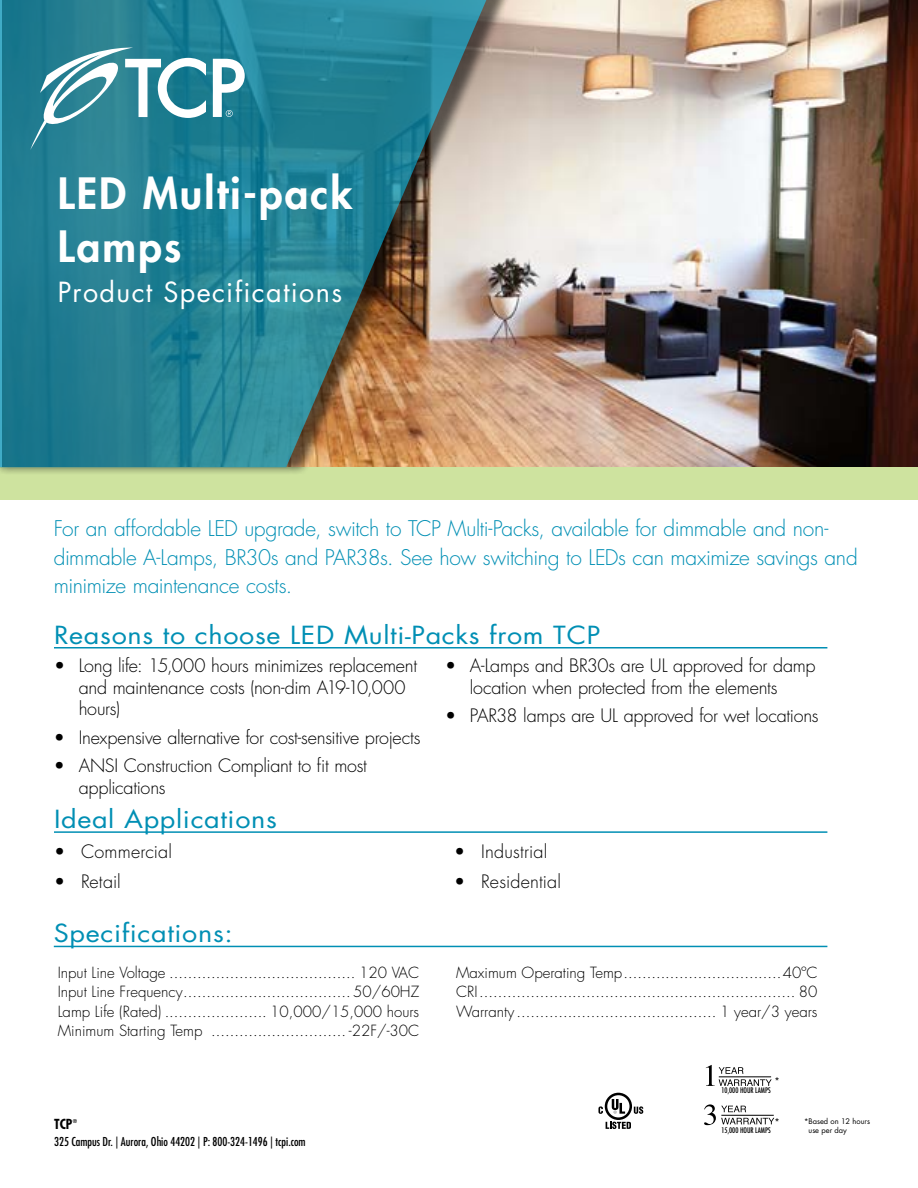
<style>
.page{position:relative;width:918px;height:1188px;background:#fff}
.page>*{position:absolute;margin:0;border:0;box-sizing:border-box;transform-origin:0 0}
.t1{font:800 42px/52.5px "Futura Std";letter-spacing:.05em;color:#fff}
.t2{font:27px "Futura Std";letter-spacing:.05em;color:#fff}
.t3{font:24.3px "Futura Std";letter-spacing:.025em;color:#008fb4;scale:1.11 1}
.t4{font:300 21px/28.5px "Futura Std";letter-spacing:-.015em;color:#008fb4}
.t5{font:300 18px/21.6px "Futura Std";letter-spacing:-.01em;color:#000}
.t6{font:300 18px "Futura Std";letter-spacing:.01em;color:#000}
.t7{font:300 15px/19.5px "Futura Std";color:#000;text-align:justify}
.t8{font:700 condensed 13.5px "Futura Std";color:#000}
.t9{font:condensed 12px "Futura Std";color:#000}
.t10{font:9px "Futura Std";color:#000}
.t11{font:condensed 7.5px "Futura Std";color:#000}
.t12{font:7.5px/9px "Futura Std";color:#000}
.t13{font:700 condensed 5.25px "Futura Std";color:#000}
</style>
<div class="page">
<img style="left:514px;top:0;width:404px;height:467px">
<div style="left:0;top:467px;width:918px;height:33px;background:#cee39f"></div>
<hr style="left:54px;top:647px;width:773px;height:2px;background:#008fb4">
<hr style="left:54px;top:831px;width:773px;height:2px;background:#008fb4">
<svg style="left:598px;top:1093px;width:45px;height:36px"></svg>
<hr style="left:54px;top:946px;width:773px;height:1px;background:#008fb4">
<div style="left:0;top:0;width:514px;height:475px;background:#000;opacity:.75"></div>
<svg style="left:0;top:0;width:492px;height:467px;background:#44858d"></svg>
<svg style="left:30px;top:48px;width:176px;height:102px"></svg>
<svg style="left:213px;top:59px;width:32px;height:58px"></svg>
<svg style="left:706px;top:1065px;width:66px;height:21px"></svg>
<svg style="left:704px;top:1104px;width:70px;height:21px"></svg>
<h1 class="t1" style="left:58px;top:167px;width:296px">LED Multi-pack<br>Lamps</h1>
<h2 class="t2" style="left:58px;top:275px;width:286px">Product Specifications</h2>
<h3 class="t4" style="left:54px;top:515px;width:805px">For an affordable LED upgrade, switch to TCP Multi-Packs, available for dimmable and non&shy;dimmable A-Lamps, BR30s and PAR38s. See how switching to LEDs can maximize savings and minimize maintenance costs.</h3>
<h3 class="t3" style="left:54px;top:619px;width:494px">Reasons to choose LED Multi-Packs from TCP</h3>
<p class="t5" style="left:79px;top:655px;width:340px;text-indent:-25px">• Long life: 15,000 hours minimizes replacement and maintenance costs (non-dim A19-10,000 hours)</p>
<p class="t5" style="left:54px;top:727px;width:368px">• Inexpensive alternative for cost-sensitive projects</p>
<p class="t5" style="left:79px;top:755px;width:290px;text-indent:-25px">• ANSI Construction Compliant to fit most applications</p>
<p class="t5" style="left:470px;top:655px;width:347px;text-indent:-25px">• A-Lamps and BR30s are UL approved for damp location when protected from the elements</p>
<p class="t5" style="left:445px;top:705px;width:375px">• PAR38 lamps are UL approved for wet locations</p>
<h3 class="t3" style="left:54px;top:804px;width:202px">Ideal Applications</h3>
<p class="t5" style="left:54px;top:841px;width:119px">• Commercial</p>
<p class="t5" style="left:54px;top:871px;width:68px">• Retail</p>
<h3 class="t3" style="left:54px;top:918px;width:163px">Specifications:</h3>
<p class="t6" style="left:454px;top:841px;width:95px">• Industrial</p>
<p class="t5" style="left:454px;top:871px;width:108px">• Residential</p>
<p class="t7" style="left:58px;top:963px;width:363px">Input Line Voltage ........................................ 120 VAC Input Line Frequency.................................... 50/60HZ Lamp Life (Rated) ...................... 10,000/15,000 hours Minimum Starting Temp ............................. -22F/-30C</p>
<p class="t7" style="left:456px;top:963px;width:363px">Maximum Operating Temp..................................40ºC CRI.................................................................... 80<br>Warranty ........................................... 1 year/3 years</p>
<p class="t8" style="left:54px;top:1116px;width:20px">TCP</p>
<p class="t13" style="left:73px;top:1118px;width:6px">®</p>
<p class="t9" style="left:54px;top:1134px;width:253px">325 Campus Dr. | Aurora, Ohio 44202 | P: 800-324-1496 | tcpi.com</p>
<p class="t10" style="left:774px;top:1075px;width:7px">*</p>
<p class="t10" style="left:774px;top:1116px;width:7px">*</p>
<p class="t11" style="left:722px;top:1086px;width:51px">10,000 HOUR LAMPS</p>
<p class="t11" style="left:722px;top:1126px;width:51px">15,000 HOUR LAMPS</p>
<p class="t12" style="left:809px;top:1117px;width:63px;text-indent:-4px">*Based on 12 hours use per day</p>
</div>
